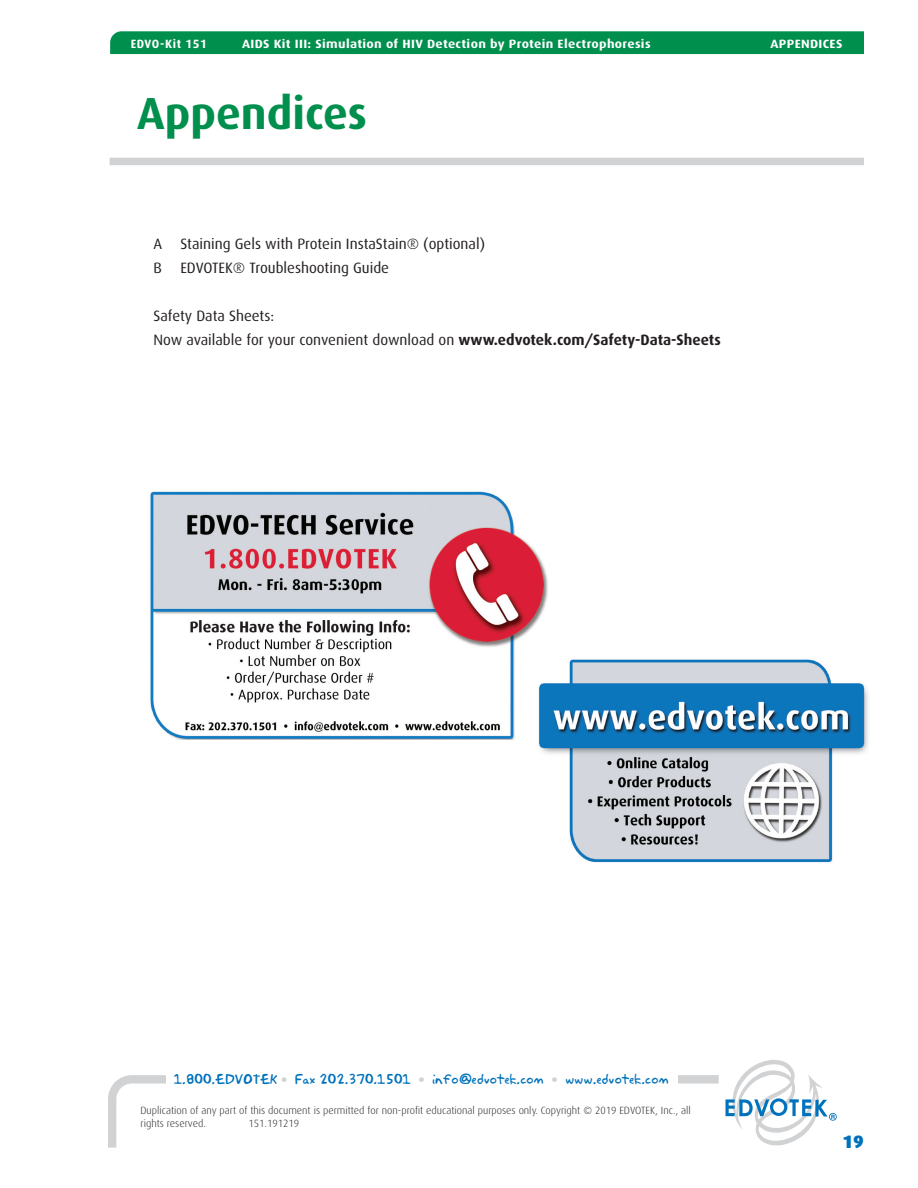
<style>
.page{position:relative;width:918px;height:1188px;background:#fff}
.page>*{position:absolute;margin:0;border:0;box-sizing:border-box;transform-origin:0 0}
.t1{font:700 45px "Dax";color:#008f4d}
.t2{font:900 18px "Dax";color:#0072bc}
.t3{font:15px/24px "Dax";color:#231f20}
.t4{font:12.6px "Akbar Plain";color:#0072bc}
.t5{font:700 12px "Dax";letter-spacing:.025em;color:#fff;scale:1.1 1}
.t6{font:700 12px "Dax";letter-spacing:.05em;color:#fff}
.t7{font:300 10.5px/12.6px "Dax";color:#231f20}
.s1{font-weight:700}
.s2{font-family:"Frutiger";font-weight:900;color:#d1d2d4}
</style>
<div class="page">
<div style="left:110px;top:158px;width:754px;height:7px;background:#d1d2d4"></div>
<img style="left:150px;top:491px;width:398px;height:248px">
<img style="left:531px;top:642px;width:337px;height:221px">
<svg style="left:108px;top:1075px;width:618px;height:73px"></svg>
<div style="left:166px;top:1067px;width:512px;height:25px;background:#fff"></div>
<svg style="left:726px;top:1060px;width:111px;height:86px"></svg>
<div style="left:110px;top:31px;width:754px;height:23px;background:#008f4d"></div>
<p class="t6" style="left:131px;top:37px;width:78px">EDVO-Kit 151</p>
<p class="t5" style="left:242px;top:37px;width:373px">AIDS Kit III: Simulation of HIV Detection by Protein Electrophoresis</p>
<p class="t5" style="left:771px;top:37px;width:67px">APPENDICES</p>
<h1 class="t1" style="left:137px;top:88px;width:231px">Appendices</h1>
<p class="t3" style="left:153px;top:232px;width:333px">A Staining Gels with Protein InstaStain® (optional)<br>B EDVOTEK® Troubleshooting Guide</p>
<p class="t3" style="left:153px;top:304px;width:569px">Safety Data Sheets:<br>Now available for your convenient download on <span class="s1">www.edvotek.com/Safety-Data-Sheets</span></p>
<p class="t4" style="left:174px;top:1069px;width:497px">1.800.EDVOTEK <span class="s2">•</span> Fax 202.370.1501 <span class="s2">•</span> info@edvotek.com <span class="s2">•</span> www.edvotek.com</p>
<p class="t7" style="left:141px;top:1105px;width:552px">Duplication of any part of this document is permitted for non-profit educational purposes only. Copyright © 2019 EDVOTEK, Inc., all rights reserved.</p>
<p class="t7" style="left:249px;top:1117px;width:52px">151.191219</p>
<p class="t2" style="left:842px;top:1131px;width:23px">19</p>
</div>
